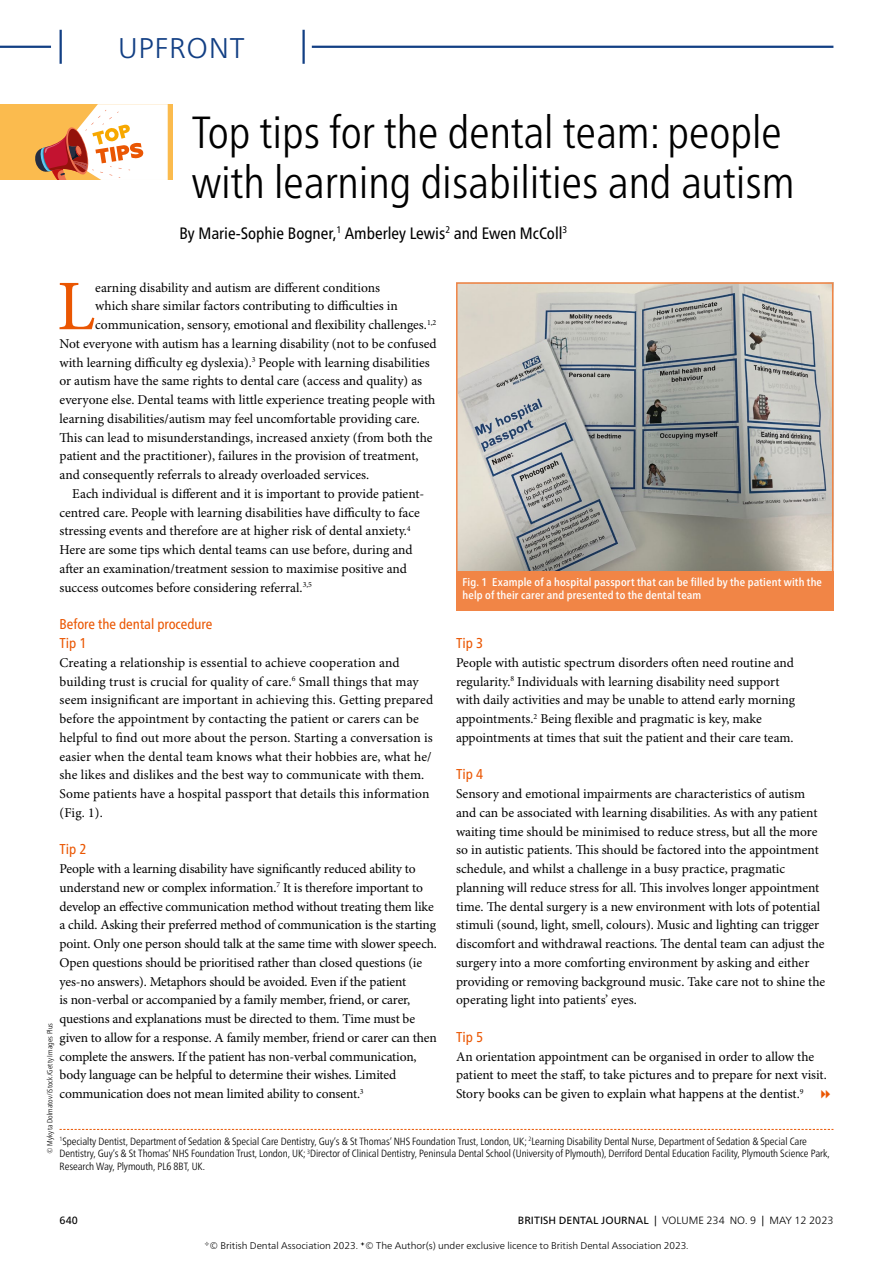
<style>
.page{position:relative;width:893px;height:1263px;background:#fff}
.page>*{position:absolute;margin:0;border:0;box-sizing:border-box;transform-origin:0 0}
.Para_9pt_ragged_drop{font:71.25px "Minion Pro";color:#ea5602}
.Title_4_Cnd_Lt_30pt{font:300 condensed 45px/49.5px "Frutiger Neue LT Pro";color:#000}
.t1{font:300 28.5px "Frutiger Neue LT Pro";letter-spacing:.025em;color:#123f84}
.NoXML_Para_Author_3{font:condensed 16.5px "Frutiger Neue LT Pro";color:#000}
.Para_9pt_ragged_1st{font:condensed 14.25px "Frutiger Neue LT Pro";color:#ea5602}
.Para_9pt_ragged_1st-2{font:13.5px/18.8px "Minion Pro";letter-spacing:-.005em;color:#000}
.Para_9pt_ragged_drop-2{font:13.5px "Minion Pro";color:#000}
.Para_9pt_ragged{font:13.5px/18.8px "Minion Pro";color:#000}
.Image_Caption_w_on_n{font:500 condensed 11.25px/13.5px "Frutiger Neue LT Pro";letter-spacing:.015em;color:#fff}
.NoXML_Five_Tips_Affi{font:300 condensed 10.5px/12.6px "Frutiger Neue LT Pro";letter-spacing:-.005em;color:#000}
.t2{font:10.5px "Frutiger Neue LT Pro";letter-spacing:.005em;color:#000}
.t3{font:300 9.75px "Frutiger Neue LT Pro";color:#000}
.Image_Caption_copyri{font:300 condensed 7.5px "Frutiger Neue LT Pro";letter-spacing:.01em;color:#000}
.s1{font-weight:300}
</style>
<div class="page">
<svg style="left:60px;top:1129px;width:773px;height:1px"></svg>
<div style="left:0;top:104px;width:173px;height:76px;background:#fbbb4e"></div>
<svg style="left:35px;top:104px;width:133px;height:76px"></svg>
<img style="left:459px;top:285px;width:371px;height:285px">
<div style="left:456px;top:282px;width:377px;height:291px;border:2px solid #f18546"></div>
<div style="left:456px;top:571px;width:377px;height:39px;background:#f18546"></div>
<hr style="left:0;top:46px;width:51px;height:2px;background:#123f84">
<hr style="left:312px;top:46px;width:521px;height:2px;background:#123f84">
<hr style="left:60px;top:30px;width:2px;height:34px;background:#123f84">
<hr style="left:302px;top:30px;width:3px;height:34px;background:#123f84">
<h3 class="t1" style="left:118px;top:31px;width:128px">UPFRONT</h3>
<p class="Title_4_Cnd_Lt_30pt" style="left:192px;top:108px;width:604px">Top tips for the dental team: people with learning disabilities and autism</p>
<p class="NoXML_Para_Author_3" style="left:179px;top:223px;width:389px">By Marie-Sophie Bogner,<sup>1</sup> Amberley Lewis<sup>2</sup> and Ewen McColl<sup>3</sup></p>
<p class="Para_9pt_ragged_drop" style="left:57px;top:264px;width:40px">L</p>
<p class="Para_9pt_ragged_drop-2" style="left:95px;top:279px;width:286px">earning disability and autism are different conditions</p>
<p class="Para_9pt_ragged_drop-2" style="left:95px;top:298px;width:304px">which share similar factors contributing to difficulties in</p>
<p class="Para_9pt_ragged_drop-2" style="left:95px;top:317px;width:343px">communication, sensory, emotional and flexibility challenges.<sup>1,2</sup></p>
<p class="Para_9pt_ragged_drop-2" style="left:60px;top:336px;width:379px">Not everyone with autism has a learning disability (not to be confused</p>
<p class="Para_9pt_ragged_drop-2" style="left:60px;top:354px;width:372px">with learning difficulty eg dyslexia).<sup>3</sup> People with learning disabilities</p>
<p class="Para_9pt_ragged_drop-2" style="left:60px;top:373px;width:364px">or autism have the same rights to dental care (access and quality) as</p>
<p class="Para_9pt_ragged_drop-2" style="left:60px;top:392px;width:377px">everyone else. Dental teams with little experience treating people with</p>
<p class="Para_9pt_ragged_drop-2" style="left:60px;top:411px;width:362px">learning disabilities/autism may feel uncomfortable providing care.</p>
<p class="Para_9pt_ragged_drop-2" style="left:60px;top:429px;width:375px">This can lead to misunderstandings, increased anxiety (from both the</p>
<p class="Para_9pt_ragged_drop-2" style="left:60px;top:448px;width:361px">patient and the practitioner), failures in the provision of treatment,</p>
<p class="Para_9pt_ragged_drop-2" style="left:60px;top:467px;width:311px">and consequently referrals to already overloaded services.</p>
<p class="Para_9pt_ragged" style="left:60px;top:485px;width:366px;text-indent:13px">Each individual is different and it is important to provide patient&shy;centred care. People with learning disabilities have difficulty to face stressing events and therefore are at higher risk of dental anxiety.<sup>4<br></sup>Here are some tips which dental teams can use before, during and after an examination/treatment session to maximise positive and success outcomes before considering referral.<sup>3,5</sup></p>
<p class="Para_9pt_ragged_1st" style="left:60px;top:616px;width:154px">Before the dental procedure</p>
<p class="Para_9pt_ragged_1st" style="left:60px;top:635px;width:29px">Tip 1</p>
<p class="Para_9pt_ragged_1st-2" style="left:60px;top:654px;width:375px">Creating a relationship is essential to achieve cooperation and building trust is crucial for quality of care.<sup>6</sup> Small things that may seem insignificant are important in achieving this. Getting prepared before the appointment by contacting the patient or carers can be helpful to find out more about the person. Starting a conversation is easier when the dental team knows what their hobbies are, what he/ she likes and dislikes and the best way to communicate with them.<br>Some patients have a hospital passport that details this information (Fig. 1).</p>
<p class="Para_9pt_ragged_1st" style="left:60px;top:841px;width:29px">Tip 2</p>
<p class="Para_9pt_ragged_1st-2" style="left:60px;top:860px;width:379px">People with a learning disability have significantly reduced ability to understand new or complex information.<sup>7</sup> It is therefore important to develop an effective communication method without treating them like a child. Asking their preferred method of communication is the starting point. Only one person should talk at the same time with slower speech.<br>Open questions should be prioritised rather than closed questions (ie yes-no answers). Metaphors should be avoided. Even if the patient<br>is non-verbal or accompanied by a family member, friend, or carer, questions and explanations must be directed to them. Time must be given to allow for a response. A family member, friend or carer can then complete the answers. If the patient has non-verbal communication, body language can be helpful to determine their wishes. Limited communication does not mean limited ability to consent.<sup>3</sup></p>
<p class="Image_Caption_w_on_n" style="left:462px;top:575px;width:361px">Fig. 1 Example of a hospital passport that can be filled by the patient with the help of their carer and presented to the dental team</p>
<p class="Para_9pt_ragged_1st" style="left:456px;top:635px;width:29px">Tip 3</p>
<p class="Para_9pt_ragged_1st-2" style="left:456px;top:654px;width:340px">People with autistic spectrum disorders often need routine and regularity.<sup>8</sup> Individuals with learning disability need support with daily activities and may be unable to attend early morning appointments.<sup>2</sup> Being flexible and pragmatic is key, make appointments at times that suit the patient and their care team.</p>
<p class="Para_9pt_ragged_1st" style="left:456px;top:766px;width:29px">Tip 4</p>
<p class="Para_9pt_ragged_1st-2" style="left:456px;top:785px;width:371px">Sensory and emotional impairments are characteristics of autism and can be associated with learning disabilities. As with any patient waiting time should be minimised to reduce stress, but all the more so in autistic patients. This should be factored into the appointment schedule, and whilst a challenge in a busy practice, pragmatic planning will reduce stress for all. This involves longer appointment time. The dental surgery is a new environment with lots of potential stimuli (sound, light, smell, colours). Music and lighting can trigger discomfort and withdrawal reactions. The dental team can adjust the surgery into a more comforting environment by asking and either providing or removing background music. Take care not to shine the operating light into patients’ eyes.</p>
<p class="Para_9pt_ragged_1st" style="left:456px;top:1028px;width:29px">Tip 5</p>
<p class="Para_9pt_ragged_1st-2" style="left:456px;top:1047px;width:372px">An orientation appointment can be organised in order to allow the patient to meet the staff, to take pictures and to prepare for next visit.<br>Story books can be given to explain what happens at the dentist.<sup>9</sup></p>
<p class="NoXML_Five_Tips_Affi" style="left:60px;top:1135px;width:772px"><sup>1</sup>Specialty Dentist, Department of Sedation &amp; Special Care Dentistry, Guy’s &amp; St Thomas’ NHS Foundation Trust, London, UK; <sup>2</sup>Learning Disability Dental Nurse, Department of Sedation &amp; Special Care<br>Dentistry, Guy’s &amp; St Thomas’ NHS Foundation Trust, London, UK; <sup>3</sup>Director of Clinical Dentistry, Peninsula Dental School (University of Plymouth), Derriford Dental Education Facility, Plymouth Science Park,<br>Research Way, Plymouth, PL6 8BT, UK.</p>
<p class="Image_Caption_copyri" style="left:46px;top:1154px;width:133px;rotate:-90deg">© Mykyta Dolmatov/iStock/Getty Images Plus</p>
<p class="t2" style="left:60px;top:1214px;width:20px">640</p>
<p class="t2" style="left:518px;top:1214px;width:317px">BRITISH DENTAL JOURNAL | <span class="s1">VOLUME 234 NO. 9</span> | <span class="s1">May 12 2023</span></p>
<p class="t3" style="left:209px;top:1240px;width:481px">© British Dental Association 2023. © The Author(s) under exclusive licence to British Dental Association 2023.</p>
</div>
